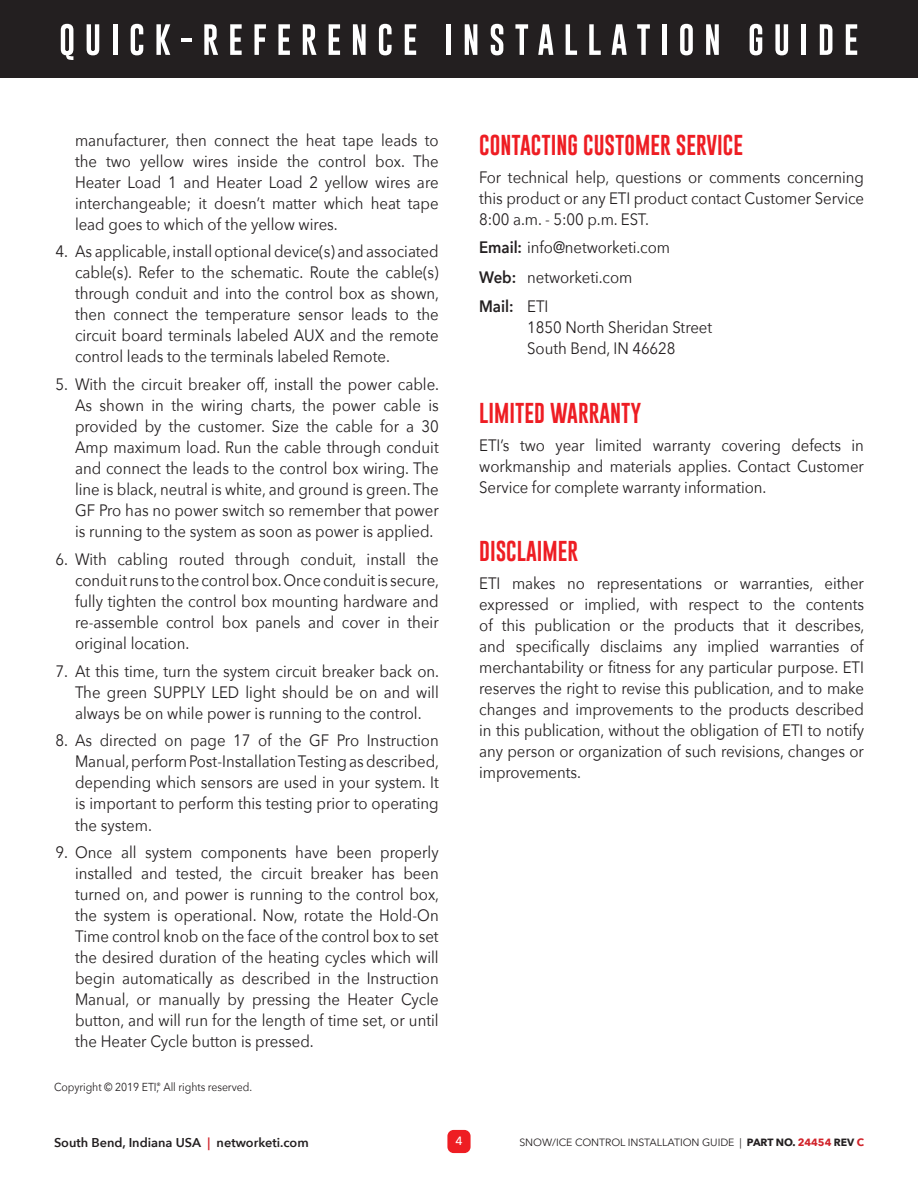
<style>
.page{position:relative;width:918px;height:1188px;background:#fff}
.page>*{position:absolute;margin:0;border:0;box-sizing:border-box;transform-origin:0 0}
.t1{font:21px "Gobold";color:#ee1d23}
.t2{font:16.5px/21px "Avenir Next";color:#231f20;text-align:justify;scale:.91 1}
.t3{font:600 12.75px "Avenir Next";color:#231f20}
.t4{font:500 12px "Avenir Next";color:#fff}
.t5{font:11.55px "Avenir Next";letter-spacing:-.005em;color:#231f20;scale:.91 1}
.t6{font:10.5px "Avenir Next";letter-spacing:-.005em;color:#231f20}
.s1{font-weight:600}
.s2{color:#d1232a}
.s3{font-weight:700}
.s4{font-weight:700;color:#d1232a}
</style>
<div class="page">
<div style="left:447px;top:1130px;width:24px;height:23px;background:#ee1d23;border-radius:6px"></div>
<div style="left:0;top:0;width:918px;height:78px;background:#231f20"></div>
<svg style="left:61px;top:24px;width:12px;height:36px"></svg>
<svg style="left:87px;top:24px;width:12px;height:31px"></svg>
<hr style="left:113px;top:24px;width:4px;height:31px;background:#fff">
<svg style="left:131px;top:24px;width:12px;height:31px"></svg>
<svg style="left:156px;top:24px;width:14px;height:31px"></svg>
<hr style="left:181px;top:38px;width:11px;height:4px;background:#fff">
<svg style="left:204px;top:24px;width:14px;height:31px"></svg>
<svg style="left:230px;top:24px;width:12px;height:31px"></svg>
<svg style="left:255px;top:24px;width:11px;height:31px"></svg>
<svg style="left:278px;top:24px;width:12px;height:31px"></svg>
<svg style="left:303px;top:24px;width:14px;height:31px"></svg>
<svg style="left:329px;top:24px;width:11px;height:31px"></svg>
<svg style="left:353px;top:24px;width:13px;height:31px"></svg>
<svg style="left:379px;top:24px;width:13px;height:31px"></svg>
<svg style="left:405px;top:24px;width:11px;height:31px"></svg>
<hr style="left:447px;top:24px;width:4px;height:31px;background:#fff">
<svg style="left:465px;top:24px;width:12px;height:31px"></svg>
<svg style="left:491px;top:24px;width:12px;height:31px"></svg>
<svg style="left:515px;top:24px;width:13px;height:31px"></svg>
<svg style="left:538px;top:24px;width:15px;height:31px"></svg>
<svg style="left:566px;top:24px;width:11px;height:31px"></svg>
<svg style="left:589px;top:24px;width:12px;height:31px"></svg>
<svg style="left:612px;top:24px;width:15px;height:31px"></svg>
<svg style="left:637px;top:24px;width:13px;height:31px"></svg>
<div style="left:662px;top:24px;width:5px;height:31px;background:#fff"></div>
<svg style="left:680px;top:24px;width:13px;height:31px"></svg>
<svg style="left:706px;top:24px;width:13px;height:31px"></svg>
<svg style="left:750px;top:24px;width:12px;height:31px"></svg>
<svg style="left:775px;top:24px;width:13px;height:31px"></svg>
<hr style="left:802px;top:24px;width:4px;height:31px;background:#fff">
<svg style="left:820px;top:24px;width:12px;height:31px"></svg>
<svg style="left:846px;top:24px;width:11px;height:31px"></svg>
<p class="t2" style="left:75px;top:129px;width:401px">manufacturer, then connect the heat tape leads to the two yellow wires inside the control box. The Heater Load 1 and Heater Load 2 yellow wires are interchangeable; it doesn’t matter which heat tape lead goes to which of the yellow wires.</p>
<p class="t2" style="left:75px;top:240px;width:402px;text-indent:-20px">4. As applicable, install optional device(s) and associated cable(s). Refer to the schematic. Route the cable(s) through conduit and into the control box as shown, then connect the temperature sensor leads to the circuit board terminals labeled AUX and the remote control leads to the terminals labeled Remote.</p>
<p class="t2" style="left:75px;top:373px;width:402px;text-indent:-20px">5. With the circuit breaker off, install the power cable.<br>As shown in the wiring charts, the power cable is provided by the customer. Size the cable for a 30<br>Amp maximum load. Run the cable through conduit and connect the leads to the control box wiring. The line is black, neutral is white, and ground is green. The GF Pro has no power switch so remember that power is running to the system as soon as power is applied.</p>
<p class="t2" style="left:75px;top:548px;width:402px;text-indent:-20px">6. With cabling routed through conduit, install the conduit runs to the control box. Once conduit is secure, fully tighten the control box mounting hardware and re-assemble control box panels and cover in their original location.</p>
<p class="t2" style="left:75px;top:660px;width:402px;text-indent:-20px">7. At this time, turn the system circuit breaker back on.<br>The green SUPPLY LED light should be on and will always be on while power is running to the control.</p>
<p class="t2" style="left:75px;top:730px;width:402px;text-indent:-20px">8. As directed on page 17 of the GF Pro Instruction Manual, perform Post-Installation Testing as described, depending which sensors are used in your system. It is important to perform this testing prior to operating the system.</p>
<p class="t2" style="left:75px;top:841px;width:402px;text-indent:-20px">9. Once all system components have been properly installed and tested, the circuit breaker has been turned on, and power is running to the control box, the system is operational. Now, rotate the Hold-On Time control knob on the face of the control box to set the desired duration of the heating cycles which will begin automatically as described in the Instruction Manual, or manually by pressing the Heater Cycle button, and will run for the length of time set, or until the Heater Cycle button is pressed.</p>
<p class="t5" style="left:54px;top:1077px;width:219px">Copyright © 2019 ETI,<sup>®</sup> All rights reserved.</p>
<p class="t1" style="left:479px;top:132px;width:265px">CONTACTING CUSTOMER SERVICE</p>
<p class="t2" style="left:479px;top:166px;width:424px">For technical help, questions or comments concerning this product or any ETI product contact Customer Service 8:00 a.m. - 5:00 p.m. EST.</p>
<p class="t2" style="left:479px;top:231px;width:211px;line-height:29.8px;text-align:left"><span class="s1">Email:</span> info@networketi.com<br><span class="s1">Web:</span> networketi.com<br><span class="s1">Mail:</span> ETI</p>
<p class="t2" style="left:527px;top:317px;width:205px">1850 North Sheridan Street<br>South Bend, IN 46628</p>
<p class="t1" style="left:479px;top:399px;width:164px">LIMITED WARRANTY</p>
<p class="t2" style="left:479px;top:434px;width:424px">ETI’s two year limited warranty covering defects in workmanship and materials applies. Contact Customer Service for complete warranty information.</p>
<p class="t1" style="left:479px;top:537px;width:100px">DISCLAIMER</p>
<p class="t2" style="left:479px;top:572px;width:425px">ETI makes no representations or warranties, either expressed or implied, with respect to the contents of this publication or the products that it describes, and specifically disclaims any implied warranties of merchantability or fitness for any particular purpose. ETI reserves the right to revise this publication, and to make changes and improvements to the products described in this publication, without the obligation of ETI to notify any person or organization of such revisions, changes or improvements.</p>
<p class="t3" style="left:54px;top:1131px;width:256px">South Bend, Indiana USA <span class="s2">|</span> networketi.com</p>
<p class="t4" style="left:455px;top:1131px;width:9px">4</p>
<p class="t6" style="left:519px;top:1133px;width:346px">SNOW/ICE CONTROL INSTALLATION GUIDE | <span class="s3">PART NO.</span> <span class="s4">24454</span> <span class="s3">REV</span> <span class="s4">C</span></p>
</div>
